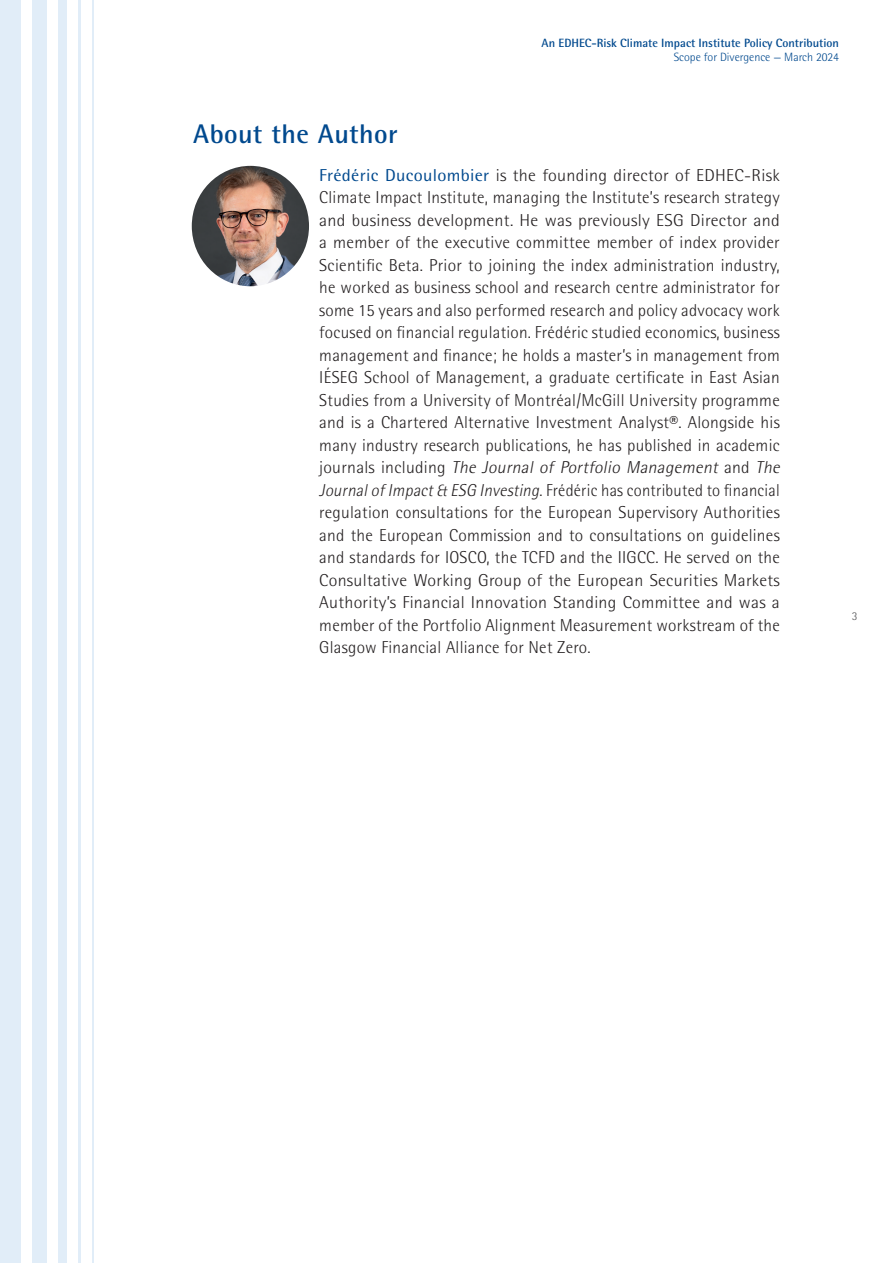
<style>
.page{position:relative;width:893px;height:1263px;background:#fff}
.page>*{position:absolute;margin:0;border:0;box-sizing:border-box;transform-origin:0 0}
.t1{font:700 27px "Rotis Semi Sans";letter-spacing:.015em;color:#01498e}
.t2{font:300 17.25px/22.5px "Rotis Semi Sans";letter-spacing:.015em;color:#231f20;scale:1.05 1}
.t3{font:700 12px "Rotis Semi Sans";color:#01498e}
.t4{font:300 12px "Rotis Semi Sans";color:#01498e}
.t5{font:300 12px "Rotis Semi Sans";color:#57585a}
.s1{font-weight:400;color:#01498e}
.s2{font-style:italic}
</style>
<div class="page">
<div style="left:58px;top:0;width:9px;height:1263px;background:#e1edf8"></div>
<hr style="left:78px;top:0;width:3px;height:1263px;background:#e1edf8">
<hr style="left:92px;top:0;width:2px;height:1263px;background:#e1edf8">
<div style="left:32px;top:0;width:15px;height:1263px;background:#e1edf8"></div>
<div style="left:0;top:0;width:21px;height:1263px;background:#e1edf8"></div>
<img style="left:192px;top:166px;width:117px;height:120px">
<p class="t3" style="left:542px;top:36px;width:299px">An EDHEC-Risk Climate Impact Institute Policy Contribution</p>
<p class="t4" style="left:674px;top:50px;width:167px">Scope for Divergence — March 2024</p>
<h1 class="t1" style="left:193px;top:117px;width:206px">About the Author</h1>
<p class="t2" style="left:319px;top:163px;width:443px"><span class="s1">Frédéric Ducoulombier</span> is the founding director of EDHEC-Risk Climate Impact Institute, managing the Institute’s research strategy and business development. He was previously ESG Director and a member of the executive committee member of index provider Scientific Beta. Prior to joining the index administration industry, he worked as business school and research centre administrator for some 15 years and also performed research and policy advocacy work focused on financial regulation. Frédéric studied economics, business management and finance; he holds a master’s in management from IÉSEG School of Management, a graduate certificate in East Asian Studies from a University of Montréal/McGill University programme and is a Chartered Alternative Investment Analyst®. Alongside his many industry research publications, he has published in academic j o u r n a l s i n c l u d i n g <span class="s2">The Journal of Portfolio Management</span> a n d <span class="s2">The JournalofImpact&amp; ESG Investing</span>. Frédéric has contributed to financial regulation consultations for the European Supervisory Authorities and the European Commission and to consultations on guidelines and standards for IOSCO, the TCFD and the IIGCC. He served on the Consultative Working Group of the European Securities Markets Authority’s Financial Innovation Standing Committee and was a member of the Portfolio Alignment Measurement workstream of the Glasgow Financial Alliance for Net Zero.</p>
<p class="t5" style="left:852px;top:609px;width:7px">3</p>
</div>
